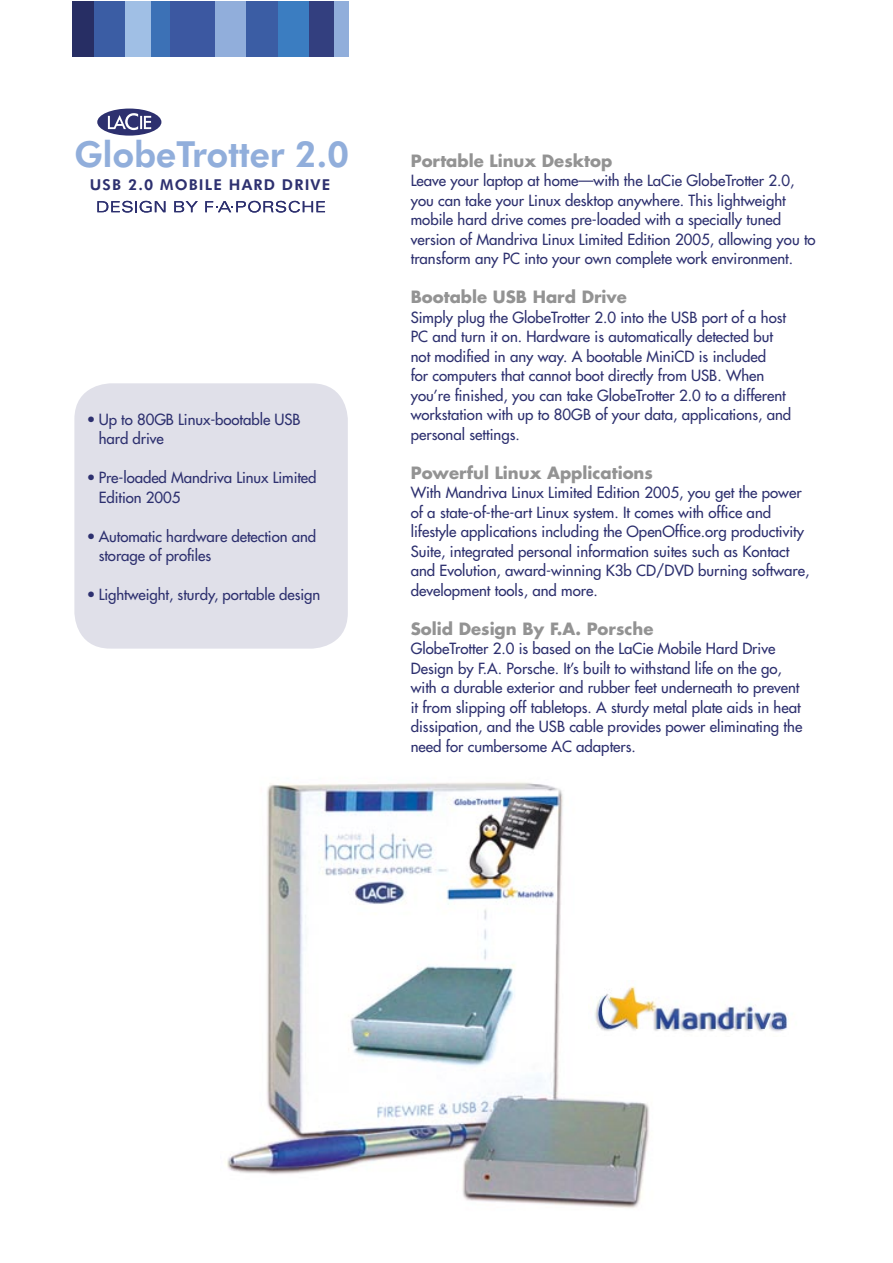
<style>
.page{position:relative;width:893px;height:1263px;background:#fff}
.page>*{position:absolute;margin:0;border:0;box-sizing:border-box;transform-origin:0 0}
.t1{font:800 36px "Futura BT";letter-spacing:-.01em;color:#91aedb}
.t2{font:700 16.5px "Futura";color:#939393}
.t3{font:15px/19.5px "Futura";color:#2d306f}
.t4{font:800 15px "Futura BT";letter-spacing:.075em;color:#2d306f}
</style>
<div class="page">
<img style="left:225px;top:782px;width:424px;height:426px">
<div style="left:73px;top:2px;width:21px;height:55px;background:#272e64"></div>
<div style="left:94px;top:2px;width:31px;height:55px;background:#3b5da4"></div>
<div style="left:125px;top:2px;width:26px;height:55px;background:#a0bfe5"></div>
<div style="left:151px;top:2px;width:20px;height:55px;background:#3c71b6"></div>
<div style="left:171px;top:2px;width:44px;height:55px;background:#3c58a1"></div>
<div style="left:215px;top:2px;width:31px;height:55px;background:#91aedb"></div>
<div style="left:246px;top:2px;width:32px;height:55px;background:#3b5da4"></div>
<div style="left:278px;top:2px;width:31px;height:55px;background:#3b7dc1"></div>
<div style="left:309px;top:2px;width:25px;height:55px;background:#333f7f"></div>
<div style="left:334px;top:2px;width:15px;height:55px;background:#91aedb"></div>
<div style="left:74px;top:383px;width:274px;height:266px;background:#e0e0e9"></div>
<svg style="left:97px;top:109px;width:64px;height:27px"></svg>
<svg style="left:174px;top:201px;width:24px;height:11px"></svg>
<svg style="left:97px;top:201px;width:68px;height:12px"></svg>
<svg style="left:205px;top:201px;width:120px;height:12px"></svg>
<img style="left:588px;top:980px;width:200px;height:56px">
<p class="t1" style="left:74px;top:133px;width:277px">GlobeTrotter 2.0</p>
<p class="t4" style="left:90px;top:176px;width:242px">USB 2.0 MOBILE HARD DRIVE</p>
<p class="t3" style="left:99px;top:409px;width:203px;text-indent:-12px">• Up to 80GB Linux-bootable USB hard drive</p>
<p class="t3" style="left:99px;top:468px;width:219px;text-indent:-12px">• Pre-loaded Mandriva Linux Limited<br>Edition 2005</p>
<p class="t3" style="left:99px;top:526px;width:219px;text-indent:-12px">• Automatic hardware detection and storage of profiles</p>
<p class="t3" style="left:87px;top:585px;width:235px">• Lightweight, sturdy, portable design</p>
<p class="t2" style="left:411px;top:149px;width:203px">Portable Linux Desktop</p>
<p class="t3" style="left:411px;top:171px;width:406px">Leave your laptop at home—with the LaCie GlobeTrotter 2.0, you can take your Linux desktop anywhere. This lightweight mobile hard drive comes pre-loaded with a specially tuned version of Mandriva Linux Limited Edition 2005, allowing you to transform any PC into your own complete work environment.</p>
<p class="t2" style="left:411px;top:286px;width:218px">Bootable USB Hard Drive</p>
<p class="t3" style="left:411px;top:307px;width:382px">Simply plug the GlobeTrotter 2.0 into the USB port of a host PC and turn it on. Hardware is automatically detected but not modified in any way. A bootable MiniCD is included<br>for computers that cannot boot directly from USB. When you’re finished, you can take GlobeTrotter 2.0 to a different workstation with up to 80GB of your data, applications, and personal settings.</p>
<p class="t2" style="left:411px;top:461px;width:244px">Powerful Linux Applications</p>
<p class="t3" style="left:411px;top:483px;width:400px">With Mandriva Linux Limited Edition 2005, you get the power of a state-of-the-art Linux system. It comes with office and lifestyle applications including the OpenOffice.org productivity Suite, integrated personal information suites such as Kontact and Evolution, award-winning K3b CD/DVD burning software, development tools, and more.</p>
<p class="t2" style="left:411px;top:617px;width:244px">Solid Design By F.A. Porsche</p>
<p class="t3" style="left:411px;top:639px;width:393px">GlobeTrotter 2.0 is based on the LaCie Mobile Hard Drive Design by F.A. Porsche. It’s built to withstand life on the go, with a durable exterior and rubber feet underneath to prevent it from slipping off tabletops. A sturdy metal plate aids in heat dissipation, and the USB cable provides power eliminating the need for cumbersome AC adapters.</p>
</div>
